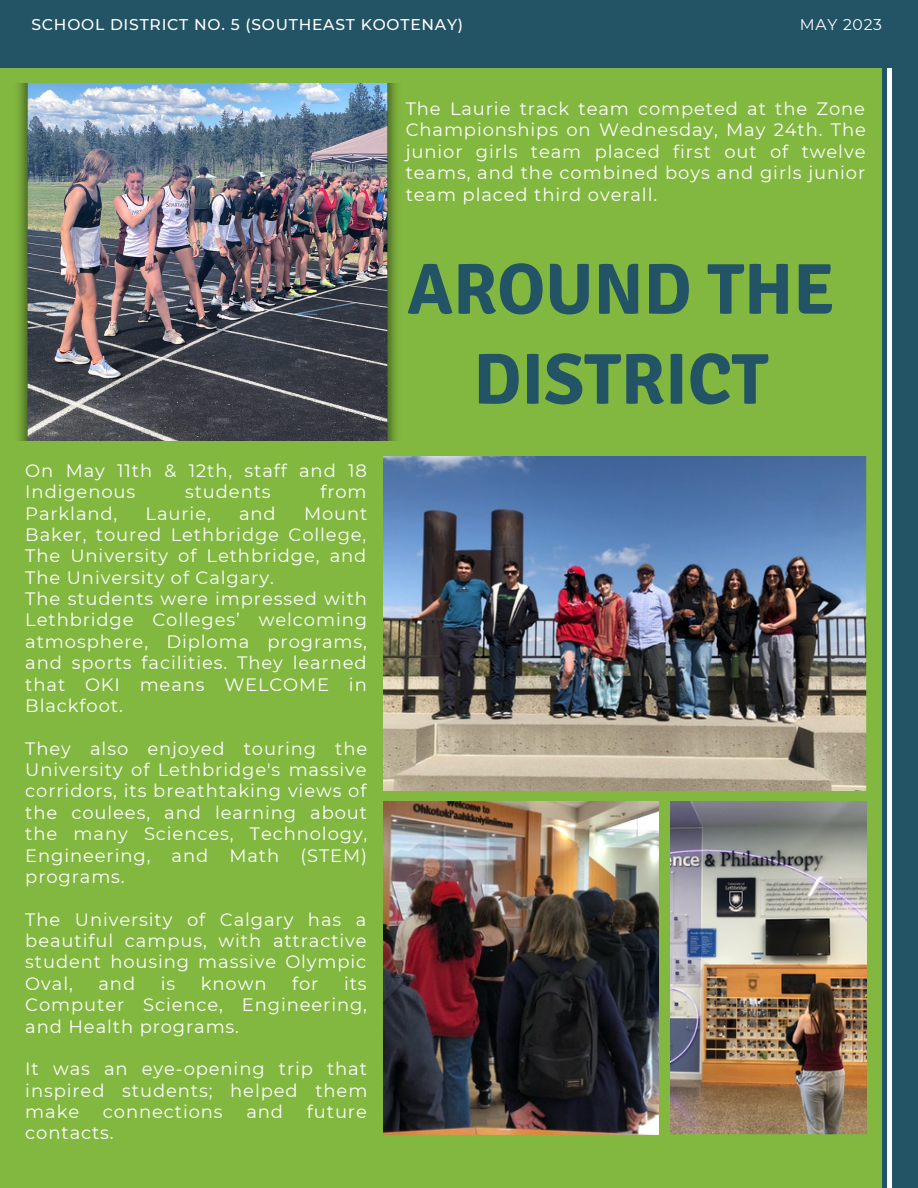
<style>
.page{position:relative;width:918px;height:1188px;background:#82b840}
.page>*{position:absolute;margin:0;border:0;box-sizing:border-box;transform-origin:0 0}
.t1{font:700 71.85px/90px "Signika";color:#235465;text-align:center}
.t2{font:18px/21.3px "Montserrat";letter-spacing:.05em;color:#fff;text-align:justify}
.t3{font:500 15.6px "Montserrat";letter-spacing:.05em;color:#fff}
.t4{font:15.6px "Montserrat";letter-spacing:.05em;color:#fff}
</style>
<div class="page">
<img style="left:383px;top:456px;width:484px;height:334px">
<img style="left:383px;top:802px;width:276px;height:333px">
<img style="left:670px;top:802px;width:197px;height:333px">
<div style="left:883px;top:0;width:35px;height:1188px;background:#235465"></div>
<div style="left:887px;top:0;width:31px;height:1188px;background:#fff"></div>
<div style="left:0;top:0;width:918px;height:67px;background:#235465"></div>
<div style="left:892px;top:0;width:26px;height:1188px;background:#235465"></div>
<img style="left:18px;top:83px;width:379px;height:357px">
<p class="t3" style="left:31px;top:15px;width:433px">SCHOOL DISTRICT NO. 5 (SOUTHEAST KOOTENAY)</p>
<p class="t4" style="left:800px;top:15px;width:84px">MAY 2023</p>
<p class="t2" style="left:406px;top:98px;width:462px">The Laurie track team competed at the Zone Championships on Wednesday, May 24th. The junior girls team placed first out of twelve teams, and the combined boys and girls junior team placed third overall.</p>
<p class="t2" style="left:25px;top:460px;width:343px">On May 11th &amp; 12th, staff and 18<br>Indigenous</p>
<p class="t2" style="left:185px;top:481px;width:87px">students</p>
<p class="t2" style="left:320px;top:481px;width:48px">from</p>
<p class="t2" style="left:25px;top:502px;width:94px">Parkland,</p>
<p class="t2" style="left:146px;top:502px;width:67px">Laurie,</p>
<p class="t2" style="left:239px;top:502px;width:38px">and</p>
<p class="t2" style="left:25px;top:502px;width:344px;text-indent:279px">Mount Baker, toured Lethbridge College, The University of Lethbridge, and The University of Calgary.</p>
<p class="t2" style="left:25px;top:588px;width:343px">The students were impressed with Lethbridge Colleges’ welcoming atmosphere, Diploma programs, and sports facilities. They learned that OKI means WELCOME in Blackfoot.</p>
<p class="t2" style="left:25px;top:738px;width:344px">They also enjoyed touring the University of Lethbridge's massive corridors, its breathtaking views of the coulees, and learning about the many Sciences, Technology, Engineering, and Math (STEM) programs.</p>
<p class="t2" style="left:25px;top:909px;width:343px">The University of Calgary has a beautiful campus, with attractive student housing massive Olympic Oval,</p>
<p class="t2" style="left:98px;top:973px;width:38px">and</p>
<p class="t2" style="left:161px;top:973px;width:16px">is</p>
<p class="t2" style="left:201px;top:973px;width:67px">known</p>
<p class="t2" style="left:292px;top:973px;width:28px">for</p>
<p class="t2" style="left:25px;top:973px;width:343px;text-indent:319px">its Computer Science, Engineering, and Health programs.</p>
<p class="t2" style="left:25px;top:1058px;width:344px">It was an eye-opening trip that inspired students; helped them make</p>
<p class="t2" style="left:103px;top:1101px;width:121px">connections</p>
<p class="t2" style="left:246px;top:1101px;width:38px">and</p>
<p class="t2" style="left:307px;top:1101px;width:62px">future</p>
<p class="t2" style="left:25px;top:1122px;width:90px">contacts.</p>
<p class="t1" style="left:407px;top:245px;width:429px">AROUND THE<br>DISTRICT</p>
</div>
